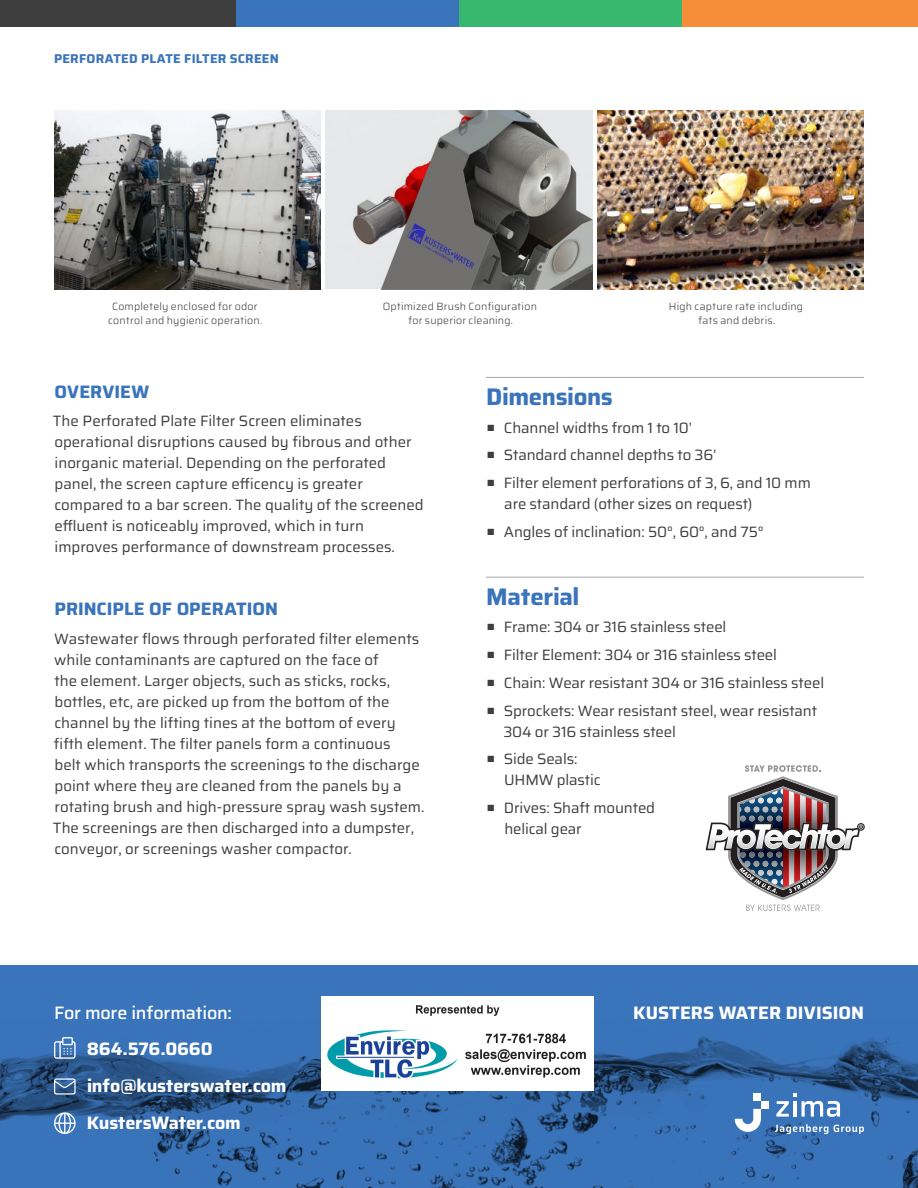
<style>
.page{position:relative;width:918px;height:1188px;background:#fff}
.page>*{position:absolute;margin:0;border:0;box-sizing:border-box;transform-origin:0 0}
.t1{font:700 24px "Saira";letter-spacing:-.015em;color:#3a74ba}
.t2{font:700 18px "Saira";letter-spacing:-.005em;color:#fff}
.t3{font:700 18px "Saira";color:#3a74ba}
.t4{font:500 18px "Saira";letter-spacing:-.015em;color:#fff}
.t5{font:15px/21px "Saira";color:#3e3e3f}
.t6{font:700 12.75px "Saira";letter-spacing:.015em;color:#3a74ba}
.t7{font:300 10.5px/13.5px "Saira";letter-spacing:.02em;color:#3e3e3f;text-align:center}
</style>
<div class="page">
<hr style="left:486px;top:377px;width:378px;height:1px;background:#a7a8ac">
<hr style="left:486px;top:577px;width:378px;height:1px;background:#a7a8ac">
<div style="left:0;top:965px;width:918px;height:223px;background:#3a74ba"></div>
<img style="left:0;top:1036px;width:918px;height:152px">
<svg style="left:776px;top:1094px;width:64px;height:23px"></svg>
<svg style="left:775px;top:1124px;width:53px;height:10px"></svg>
<svg style="left:834px;top:1125px;width:30px;height:9px"></svg>
<svg style="left:735px;top:1109px;width:26px;height:23px"></svg>
<div style="left:761px;top:1101px;width:8px;height:8px;background:#fff"></div>
<div style="left:753px;top:1094px;width:8px;height:7px;background:#fff"></div>
<svg style="left:54px;top:1037px;width:22px;height:22px"></svg>
<svg style="left:54px;top:1078px;width:22px;height:17px"></svg>
<svg style="left:54px;top:1112px;width:22px;height:22px"></svg>
<div style="left:0;top:0;width:237px;height:27px;background:#3e3e3f"></div>
<div style="left:237px;top:0;width:223px;height:27px;background:#3a74ba"></div>
<div style="left:460px;top:0;width:223px;height:27px;background:#38b770"></div>
<div style="left:683px;top:0;width:235px;height:27px;background:#f68d38"></div>
<img style="left:54px;top:111px;width:267px;height:178px">
<img style="left:325px;top:111px;width:268px;height:178px">
<img style="left:597px;top:111px;width:267px;height:178px">
<svg style="left:706px;top:765px;width:158px;height:146px"></svg>
<img style="left:321px;top:997px;width:273px;height:93px">
<p class="t6" style="left:54px;top:48px;width:226px">PERFORATED PLATE FILTER SCREEN</p>
<p class="t7" style="left:383px;top:299px;width:156px">Optimized Brush Configuration for superior cleaning.</p>
<p class="t7" style="left:108px;top:299px;width:156px">Completely enclosed for odor control and hygienic operation.</p>
<p class="t7" style="left:669px;top:299px;width:136px">High capture rate including</p>
<p class="t7" style="left:698px;top:313px;width:78px">fats and debris.</p>
<p class="t3" style="left:55px;top:377px;width:96px">OVERVIEW</p>
<p class="t5" style="left:53px;top:410px;width:372px">The Perforated Plate Filter Screen eliminates operational disruptions caused by fibrous and other inorganic material. Depending on the perforated panel, the screen capture efficency is greater compared to a bar screen. The quality of the screened effluent is noticeably improved, which in turn improves performance of downstream processes.</p>
<p class="t3" style="left:55px;top:595px;width:225px">PRINCIPLE OF OPERATION</p>
<p class="t5" style="left:53px;top:628px;width:373px">Wastewater flows through perforated filter elements while contaminants are captured on the face of<br>the element. Larger objects, such as sticks, rocks, bottles, etc, are picked up from the bottom of the channel by the lifting tines at the bottom of every fifth element. The filter panels form a continuous<br>belt which transports the screenings to the discharge point where they are cleaned from the panels by a rotating brush and high-pressure spray wash system.<br>The screenings are then discharged into a dumpster, conveyor, or screenings washer compactor.</p>
<p class="t4" style="left:54px;top:998px;width:179px">For more information:</p>
<p class="t2" style="left:87px;top:1035px;width:127px">864.576.0660</p>
<p class="t2" style="left:87px;top:1071px;width:201px">info@kusterswater.com</p>
<p class="t2" style="left:87px;top:1108px;width:155px">KustersWater.com</p>
<p class="t1" style="left:486px;top:377px;width:128px">Dimensions</p>
<p class="t5" style="left:487px;top:416px;width:206px">■ Channel widths from 1 to 10’</p>
<p class="t5" style="left:487px;top:444px;width:230px">■ Standard channel depths to 36’</p>
<p class="t5" style="left:504px;top:472px;width:308px;text-indent:-17px">■ Filter element perforations of 3, 6, and 10 mm are standard (other sizes on request)</p>
<p class="t5" style="left:487px;top:521px;width:278px">■ Angles of inclination: 50°, 60°, and 75°</p>
<p class="t1" style="left:486px;top:577px;width:95px">Material</p>
<p class="t5" style="left:487px;top:616px;width:240px">■ Frame: 304 or 316 stainless steel</p>
<p class="t5" style="left:487px;top:644px;width:291px">■ Filter Element: 304 or 316 stainless steel</p>
<p class="t5" style="left:487px;top:672px;width:338px">■ Chain: Wear resistant 304 or 316 stainless steel</p>
<p class="t5" style="left:503px;top:699px;width:315px;text-indent:-16px">■ Sprockets: Wear resistant steel, wear resistant<br>304 or 316 stainless steel</p>
<p class="t5" style="left:504px;top:748px;width:98px;text-indent:-17px">■ Side Seals:<br>UHMW plastic</p>
<p class="t5" style="left:504px;top:797px;width:152px;text-indent:-17px">■ Drives: Shaft mounted helical gear</p>
<p class="t2" style="left:633px;top:998px;width:232px">KUSTERS WATER DIVISION</p>
</div>
